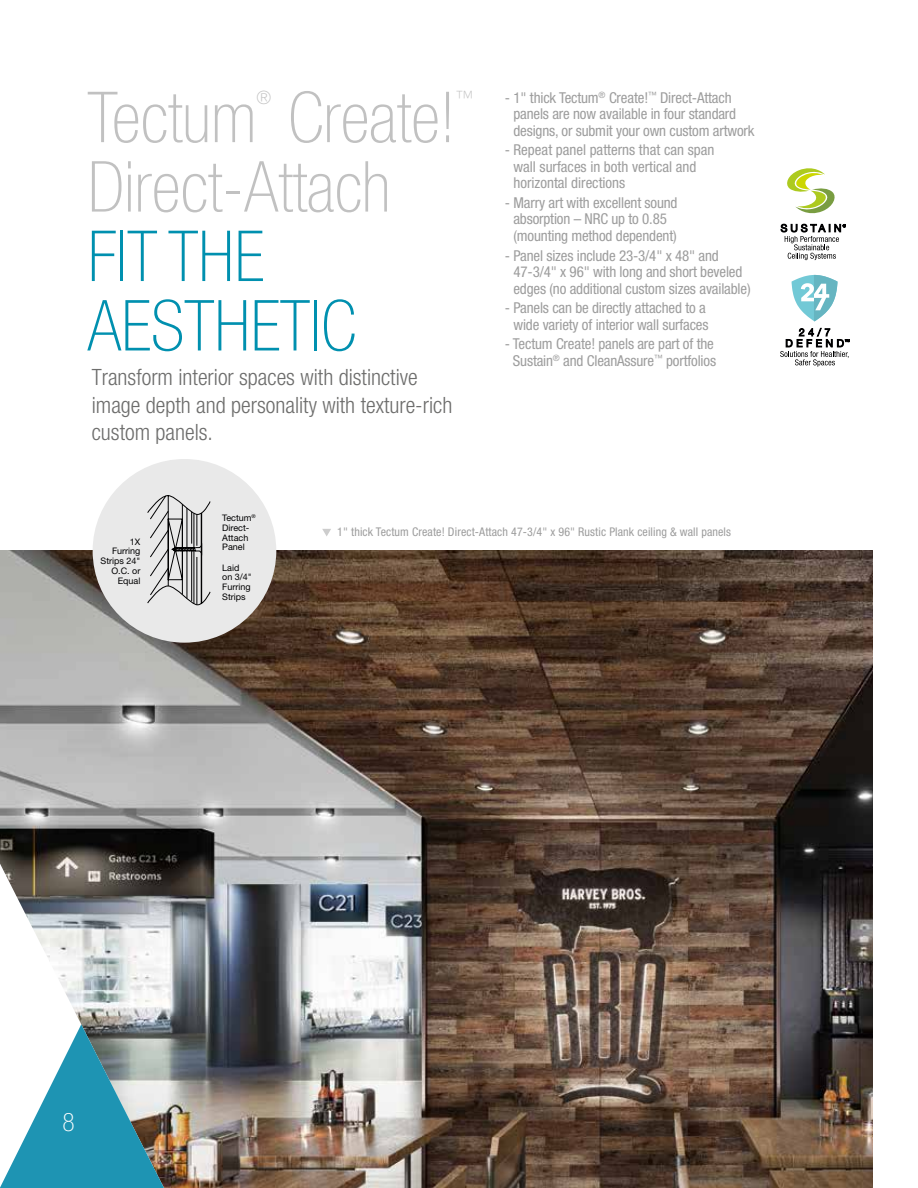
<style>
.page{position:relative;width:918px;height:1188px;background:#fff}
.page>*{position:absolute;margin:0;border:0;box-sizing:border-box;transform-origin:0 0}
.t1{font:100 condensed 70.5px "Helvetica Neue LT Std";color:#c1c1c1}
.t2{font:100 condensed 70.5px/69.4px "Helvetica Neue LT Std";color:#0090af}
.t3{font:100 condensed 25.5px "Helvetica Neue LT Std";color:#fff}
.t4{font:300 condensed 22.5px/27.3px "Helvetica Neue LT Std";color:#6d6d6c}
.t5{font:100 condensed 18.45px "Helvetica Neue LT Std";color:#c1c1c1}
.t6{font:condensed 15px/16.5px "Helvetica Neue LT Std";letter-spacing:-.01em;color:#9d9d9d}
.t7{font:condensed 12px "Helvetica Neue LT Std";letter-spacing:.01em;color:#9d9d9d}
.t8{font:9px/9.8px "Helvetica Neue LT Std";color:#000001}
</style>
<div class="page">
<img style="left:0;top:551px;width:872px;height:637px">
<svg style="left:322px;top:529px;width:9px;height:7px"></svg>
<div style="left:93px;top:459px;width:183px;height:184px;background:#e9e9e9;border-radius:50%"></div>
<svg style="left:147px;top:495px;width:63px;height:110px"></svg>
<svg style="left:0;top:864px;width:164px;height:160px"></svg>
<svg style="left:0;top:1024px;width:164px;height:164px"></svg>
<svg style="left:787px;top:168px;width:48px;height:46px"></svg>
<svg style="left:781px;top:224px;width:65px;height:36px"></svg>
<svg style="left:792px;top:275px;width:46px;height:47px"></svg>
<svg style="left:780px;top:328px;width:69px;height:39px"></svg>
<p class="t5" style="left:257px;top:87px;width:16px">®</p>
<p class="t5" style="left:455px;top:87px;width:20px">™</p>
<h1 class="t1" style="left:88px;top:78px;width:369px">Tectum Create!</h1>
<h1 class="t1" style="left:88px;top:147px;width:304px">Direct‑-Attach</h1>
<h1 class="t2" style="left:88px;top:221px;width:270px">FIT THE<br>AESTHETIC</h1>
<h3 class="t4" style="left:92px;top:364px;width:362px">Transform interior spaces with distinctive image depth and personality with texture-rich custom panels.</h3>
<p class="t6" style="left:513px;top:89px;width:243px;text-indent:-9px">- 1" thick Tectum<sup>®</sup> Create!<sup>™</sup> Direct-Attach panels are now available in four standard designs, or submit your own custom artwork</p>
<p class="t6" style="left:513px;top:142px;width:202px;text-indent:-9px">- Repeat panel patterns that can span wall surfaces in both vertical and horizontal directions</p>
<p class="t6" style="left:505px;top:194px;width:174px;text-align:center">- Marry art with excellent sound absorption – NRC up to 0.85 (mounting method dependent)</p>
<p class="t6" style="left:513px;top:247px;width:239px;text-indent:-9px">- Panel sizes include 23-3/4" x 48" and<br>47-3/4" x 96" with long and short beveled edges (no additional custom sizes available)</p>
<p class="t6" style="left:505px;top:300px;width:205px;text-align:center">- Panels can be directly attached to a wide variety of interior wall surfaces</p>
<p class="t6" style="left:505px;top:336px;width:213px;text-align:center">- Tectum Create! panels are part of the<br>Sustain<sup>®</sup> and CleanAssure<sup>™</sup> portfolios</p>
<p class="t8" style="left:101px;top:536px;width:41px;text-align:right">1X<br>Furring<br>Strips 24"<br>O.C. or<br>Equal</p>
<p class="t8" style="left:222px;top:513px;width:35px">Tectum<sup>®<br></sup>Direct-<br>Attach<br>Panel</p>
<p class="t8" style="left:222px;top:562px;width:31px">Laid on 3/4"<br>Furring<br>Strips</p>
<p class="t7" style="left:337px;top:525px;width:395px">1" thick Tectum Create! Direct-Attach 47-3/4" x 96" Rustic Plank ceiling &amp; wall panels</p>
<h2 class="t3" style="left:63px;top:1108px;width:14px">8</h2>
</div>
